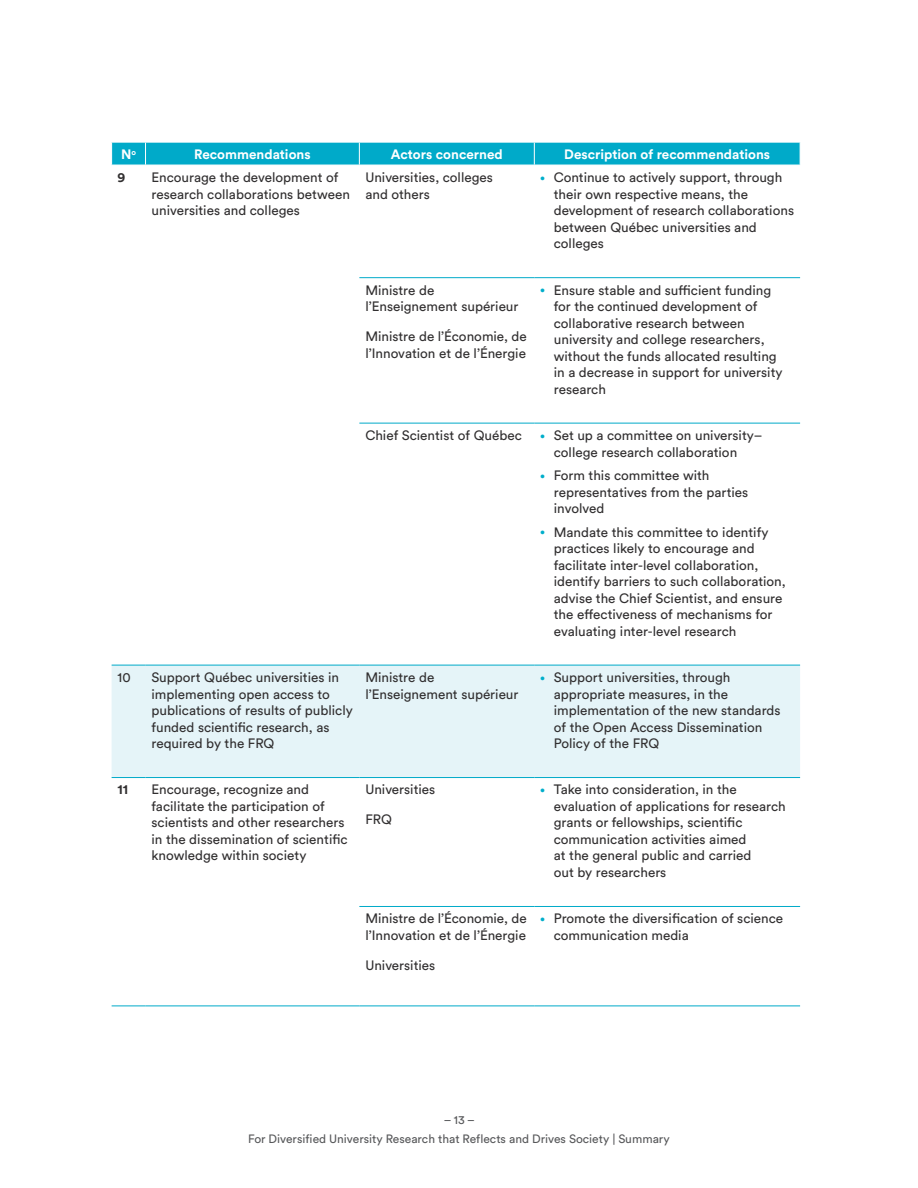
<style>
.page{position:relative;width:918px;height:1188px;background:#fff}
.page>*{position:absolute;margin:0;border:0;box-sizing:border-box;transform-origin:0 0}
.TD{font:13.5px/16.5px "Circular Std";color:#312f30}
.TH{font:700 13.5px "Circular Std";color:#fff}
.TD-2{font:700 13.5px "Circular Std";color:#312f30}
.t1{font:12px/18.3px "Circular Std";color:#57585a;text-align:center}
.s1{font-size:9px;color:#00aecb}
</style>
<div class="page">
<div style="left:112px;top:666px;width:688px;height:111px;background:#e5f4f8"></div>
<svg style="left:111px;top:142px;width:690px;height:23px;background:#0eaecb"></svg>
<hr style="left:359px;top:277px;width:175px;height:1px;background:#00aac9">
<hr style="left:534px;top:277px;width:266px;height:1px;background:#00aac9">
<hr style="left:359px;top:423px;width:175px;height:1px;background:#00aac9">
<hr style="left:534px;top:423px;width:266px;height:1px;background:#00aac9">
<hr style="left:112px;top:665px;width:34px;height:1px;background:#00aac9">
<hr style="left:146px;top:665px;width:213px;height:1px;background:#00aac9">
<hr style="left:359px;top:665px;width:175px;height:1px;background:#00aac9">
<hr style="left:534px;top:665px;width:266px;height:1px;background:#00aac9">
<hr style="left:112px;top:777px;width:34px;height:1px;background:#00aac9">
<hr style="left:146px;top:777px;width:213px;height:1px;background:#00aac9">
<hr style="left:359px;top:777px;width:175px;height:1px;background:#00aac9">
<hr style="left:534px;top:777px;width:266px;height:1px;background:#00aac9">
<hr style="left:359px;top:906px;width:175px;height:1px;background:#00aac9">
<hr style="left:534px;top:906px;width:266px;height:1px;background:#00aac9">
<hr style="left:112px;top:1006px;width:34px;height:1px;background:#00aac9">
<hr style="left:146px;top:1006px;width:213px;height:1px;background:#00aac9">
<hr style="left:359px;top:1006px;width:175px;height:1px;background:#00aac9">
<hr style="left:534px;top:1006px;width:266px;height:1px;background:#00aac9">
<p class="TH" style="left:121px;top:146px;width:16px">N<sup>o</sup></p>
<p class="TH" style="left:194px;top:146px;width:118px">Recommendations</p>
<p class="TH" style="left:391px;top:146px;width:113px">Actors concerned</p>
<p class="TH" style="left:564px;top:146px;width:207px">Description of recommendations</p>
<p class="TD-2" style="left:118px;top:169px;width:9px">9</p>
<p class="TD" style="left:152px;top:169px;width:200px">Encourage the development of research collaborations between universities and colleges</p>
<p class="TD" style="left:365px;top:169px;width:129px">Universities, colleges and others</p>
<p class="TD" style="left:554px;top:169px;width:242px;text-indent:-14px"><span class="s1">•</span> Continue to actively support, through their own respective means, the development of research collaborations between Québec universities and colleges</p>
<p class="TD" style="left:365px;top:281px;width:155px">Ministre de l’Enseignement supérieur</p>
<p class="TD" style="left:365px;top:328px;width:163px">Ministre de l’Économie, de l’Innovation et de l’Énergie</p>
<p class="TD" style="left:554px;top:281px;width:230px;text-indent:-14px"><span class="s1">•</span> Ensure stable and sufficient funding for the continued development of collaborative research between university and college researchers, without the funds allocated resulting in a decrease in support for university research</p>
<p class="TD" style="left:365px;top:427px;width:158px">Chief Scientist of Québec</p>
<p class="TD" style="left:554px;top:427px;width:210px;text-indent:-14px"><span class="s1">•</span> Set up a committee on university– college research collaboration</p>
<p class="TD" style="left:554px;top:467px;width:196px;text-indent:-14px"><span class="s1">•</span> Form this committee with representatives from the parties involved</p>
<p class="TD" style="left:554px;top:523px;width:234px;text-indent:-14px"><span class="s1">•</span> Mandate this committee to identify practices likely to encourage and facilitate inter-level collaboration, identify barriers to such collaboration, advise the Chief Scientist, and ensure the effectiveness of mechanisms for evaluating inter-level research</p>
<p class="TD" style="left:118px;top:669px;width:15px">10</p>
<p class="TD" style="left:152px;top:669px;width:203px">Support Québec universities in implementing open access to publications of results of publicly funded scientific research, as required by the FRQ</p>
<p class="TD" style="left:365px;top:669px;width:155px">Ministre de l’Enseignement supérieur</p>
<p class="TD" style="left:554px;top:669px;width:228px;text-indent:-14px"><span class="s1">•</span> Support universities, through appropriate measures, in the implementation of the new standards of the Open Access Dissemination<br>Policy of the FRQ</p>
<p class="TD-2" style="left:118px;top:781px;width:12px">11</p>
<p class="TD" style="left:152px;top:781px;width:198px">Encourage, recognize and facilitate the participation of scientists and other researchers in the dissemination of scientific knowledge within society</p>
<p class="TD" style="left:365px;top:781px;width:71px">Universities</p>
<p class="TD" style="left:554px;top:781px;width:234px;text-indent:-14px"><span class="s1">•</span> Take into consideration, in the evaluation of applications for research grants or fellowships, scientific communication activities aimed<br>at the general public and carried<br>out by researchers</p>
<p class="TD" style="left:365px;top:811px;width:28px">FRQ</p>
<p class="TD" style="left:365px;top:910px;width:163px">Ministre de l’Économie, de l’Innovation et de l’Énergie</p>
<p class="TD" style="left:365px;top:957px;width:71px">Universities</p>
<p class="TD" style="left:554px;top:910px;width:231px;text-indent:-14px"><span class="s1">•</span> Promote the diversification of science communication media</p>
<p class="t1" style="left:248px;top:1111px;width:423px">– 13 –<br>For Diversified University Research that Reflects and Drives Society | Summary</p>
</div>
